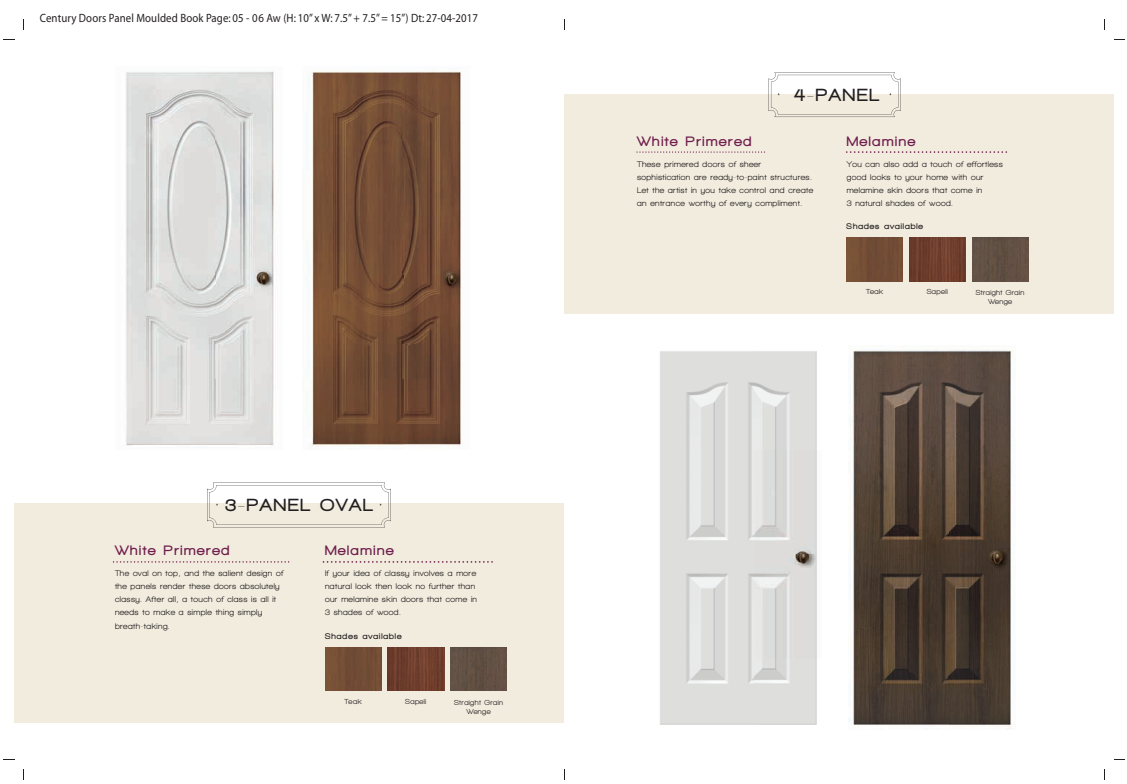
<style>
.page{position:relative;width:1127px;height:784px;background:#fff}
.page>*{position:absolute;margin:0;border:0;box-sizing:border-box;transform-origin:0 0}
.t1{font:900 18px "Walkway";letter-spacing:.12em;color:#231f20}
.t2{font:900 14px "Walkway";letter-spacing:.12em;color:#701e4d}
.t3{font:12px "Myriad";letter-spacing:.01em;color:#231f20;scale:.9 1}
.t4{font:800 8.4px/13px "Walkway";letter-spacing:.05em;color:#231f20}
.t5{font:900 8.4px "Walkway";letter-spacing:.12em;color:#231f20}
.t6{font:800 7.4px/9.3px "Walkway";letter-spacing:.05em;color:#231f20;text-align:center}
</style>
<div class="page">
<svg style="left:4px;top:19px;width:20px;height:21px"></svg>
<svg style="left:4px;top:759px;width:20px;height:20px"></svg>
<svg style="left:1104px;top:19px;width:20px;height:21px"></svg>
<svg style="left:1104px;top:759px;width:20px;height:20px"></svg>
<div style="left:15px;top:30px;width:1098px;height:738px;background:#fff"></div>
<div style="left:564px;top:94px;width:549px;height:219px;background:#f1ecde"></div>
<div style="left:15px;top:503px;width:549px;height:219px;background:#f1ecde"></div>
<svg style="left:846px;top:151px;width:160px;height:2px"></svg>
<svg style="left:768px;top:72px;width:132px;height:45px"></svg>
<svg style="left:636px;top:151px;width:127px;height:2px"></svg>
<svg style="left:207px;top:482px;width:184px;height:45px"></svg>
<img style="left:660px;top:351px;width:157px;height:374px">
<img style="left:848px;top:350px;width:164px;height:378px">
<img style="left:126px;top:71px;width:148px;height:375px">
<img style="left:308px;top:71px;width:153px;height:378px">
<svg style="left:113px;top:561px;width:176px;height:1px"></svg>
<svg style="left:322px;top:561px;width:170px;height:1px"></svg>
<div style="left:450px;top:647px;width:56px;height:43px;background:#625044"></div>
<img style="left:388px;top:647px;width:56px;height:43px">
<div style="left:325px;top:647px;width:56px;height:43px;background:#734d36"></div>
<div style="left:972px;top:238px;width:56px;height:43px;background:#625044"></div>
<img style="left:909px;top:238px;width:56px;height:43px">
<div style="left:846px;top:238px;width:56px;height:43px;background:#734d36"></div>
<h3 class="t3" style="left:40px;top:12px;width:488px">Century Doors Panel Moulded Book Page: 05 - 06 Aw (H: 10” x W: 7.5” + 7.5” = 15”) Dt: 27-04-2017</h3>
<h1 class="t1" style="left:225px;top:495px;width:148px">3-PANEL OVAL</h1>
<h2 class="t2" style="left:115px;top:543px;width:116px">White Primered</h2>
<h2 class="t2" style="left:325px;top:543px;width:70px">Melamine</h2>
<p class="t4" style="left:325px;top:566px;width:153px">If your idea of classy involves a more natural look then look no further than our melamine skin doors that come in<br>3 shades of wood.</p>
<p class="t5" style="left:325px;top:631px;width:78px">Shades available</p>
<p class="t4" style="left:115px;top:566px;width:170px">The oval on top, and the salient design of the panels render these doors absolutely classy. After all, a touch of class is all it needs to make a simple thing simply breath-taking.</p>
<p class="t6" style="left:344px;top:696px;width:19px">Teak</p>
<p class="t6" style="left:405px;top:696px;width:22px">Sapeli</p>
<p class="t6" style="left:454px;top:697px;width:50px">Straight Grain<br>Wenge</p>
<h1 class="t1" style="left:794px;top:85px;width:85px">4-PANEL</h1>
<h2 class="t2" style="left:637px;top:133px;width:116px">White Primered</h2>
<p class="t4" style="left:637px;top:158px;width:178px">These primered doors of sheer sophistication are ready-to-paint structures.<br>Let the artist in you take control and create an entrance worthy of every compliment.</p>
<h2 class="t2" style="left:846px;top:133px;width:70px">Melamine</h2>
<p class="t4" style="left:846px;top:158px;width:158px">You can also add a touch of effortless good looks to your home with our melamine skin doors that come in<br>3 natural shades of wood.</p>
<p class="t5" style="left:846px;top:222px;width:78px">Shades available</p>
<p class="t6" style="left:865px;top:287px;width:19px">Teak</p>
<p class="t6" style="left:926px;top:287px;width:22px">Sapeli</p>
<p class="t6" style="left:975px;top:288px;width:50px">Straight Grain<br>Wenge</p>
</div>
